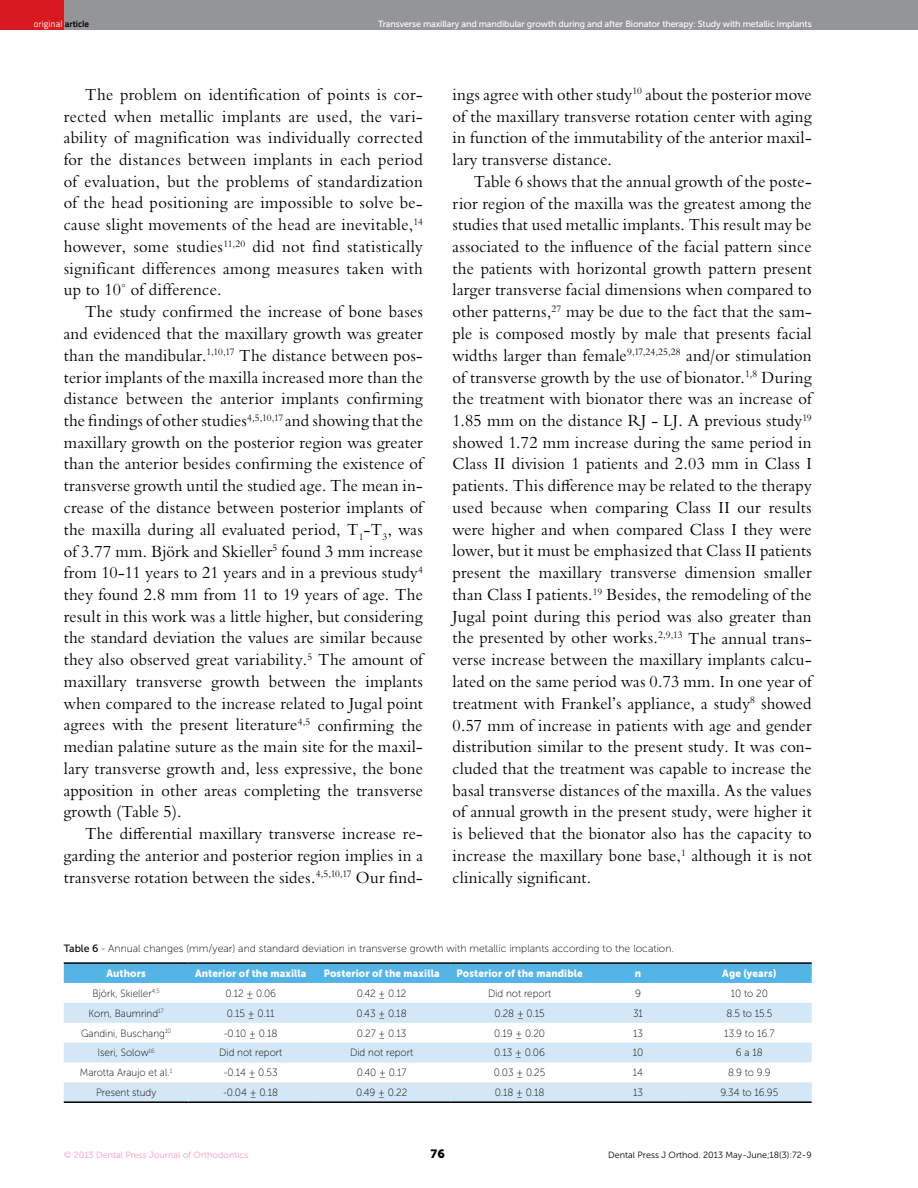
<style>
.page{position:relative;width:918px;height:1188px;background:#fff}
.page>*{position:absolute;margin:0;border:0;box-sizing:border-box;transform-origin:0 0}
.t1{font:16.5px/21.8px "Bergamo Std";letter-spacing:.02em;color:#000;text-align:justify;scale:.95 1}
.t2{font:12px "Museo Sans 900";color:#000}
.t3{font:10.5px "Museo Sans 100";color:#000;scale:.95 1}
.t4{font:10.5px "Museo Sans 100";color:#000}
.t5{font:10.5px "Museo Sans 900";letter-spacing:.01em;color:#fff;scale:.95 1}
.t6{font:9px "Museo Sans 500";letter-spacing:-.015em;color:#fff}
.t7{font:9px "Museo Sans 300";color:#000}
.t8{font:9px "Museo Sans 300";color:#f49ac2}
.t9{font:9px "Titillium Text 22 L";color:#fff}
.s1{font-weight:700;color:#000}
.s2{font-family:"Museo Sans 500"}
</style>
<div class="page">
<div style="left:0;top:0;width:918px;height:30px;background:#939598"></div>
<div style="left:0;top:0;width:64px;height:30px;background:#d71920"></div>
<div style="left:64px;top:964px;width:748px;height:19px;background:#55b4e6"></div>
<svg style="left:64px;top:1003px;width:748px;height:98px;fill:#d4e7f7"></svg>
<hr style="left:64px;top:962px;width:124px;height:2px;background:#000">
<hr style="left:188px;top:962px;width:125px;height:2px;background:#000">
<hr style="left:313px;top:962px;width:137px;height:2px;background:#000">
<hr style="left:450px;top:962px;width:139px;height:2px;background:#000">
<hr style="left:589px;top:962px;width:98px;height:2px;background:#000">
<hr style="left:687px;top:962px;width:125px;height:2px;background:#000">
<hr style="left:64px;top:1101px;width:124px;height:2px;background:#000">
<hr style="left:188px;top:1101px;width:125px;height:2px;background:#000">
<hr style="left:313px;top:1101px;width:137px;height:2px;background:#000">
<hr style="left:450px;top:1101px;width:139px;height:2px;background:#000">
<hr style="left:589px;top:1101px;width:98px;height:2px;background:#000">
<hr style="left:687px;top:1101px;width:125px;height:2px;background:#000">
<p class="t9" style="left:34px;top:17px;width:57px">original <span class="s1">article</span></p>
<p class="t6" style="left:378px;top:19px;width:435px">Transverse maxillary and mandibular growth during and after Bionator therapy: Study with metallic implants</p>
<p class="t1" style="left:64px;top:83px;width:380px;text-indent:21px">The problem on identification of points is cor&shy;rected when metallic implants are used, the vari&shy;ability of magnification was individually corrected for the distances between implants in each period of evaluation, but the problems of standardization of the head positioning are impossible to solve be&shy;cause slight movements of the head are inevitable,<sup>14 </sup>however, some studies<sup>11,20</sup> did not find statistically significant differences among measures taken with up to 10° of difference.</p>
<p class="t1" style="left:64px;top:301px;width:380px;text-indent:21px">The study confirmed the increase of bone bases and evidenced that the maxillary growth was greater than the mandibular.<sup>1,10,17</sup> The distance between pos&shy;terior implants of the maxilla increased more than the distance between the anterior implants confirming the findings of other studies<sup>4,5,10,17</sup> and showing that the maxillary growth on the posterior region was greater than the anterior besides confirming the existence of transverse growth until the studied age. The mean in&shy;crease of the distance between posterior implants of the maxilla during all evaluated period, T<sub>1</sub>-T<sub>3</sub>, was of 3.77 mm. Björk and Skieller<sup>5</sup> found 3 mm increase from 10-11 years to 21 years and in a previous study<sup>4 </sup>they found 2.8 mm from 11 to 19 years of age. The result in this work was a little higher, but considering the standard deviation the values are similar because they also observed great variability.<sup>5</sup> The amount of maxillary transverse growth between the implants when compared to the increase related to Jugal point agrees with the present literature<sup>4,5</sup> confirming the median palatine suture as the main site for the maxil&shy;lary transverse growth and, less expressive, the bone apposition in other areas completing the transverse growth (Table 5).</p>
<p class="t1" style="left:64px;top:823px;width:379px;text-indent:21px">The differential maxillary transverse increase re&shy;garding the anterior and posterior region implies in a transverse rotation between the sides.<sup>4,5,10,17</sup> Our find-</p>
<p class="t1" style="left:453px;top:83px;width:380px">ings agree with other study<sup>10</sup> about the posterior move of the maxillary transverse rotation center with aging in function of the immutability of the anterior maxil&shy;lary transverse distance.</p>
<p class="t1" style="left:453px;top:170px;width:380px;text-indent:21px">Table 6 shows that the annual growth of the poste&shy;rior region of the maxilla was the greatest among the studies that used metallic implants. This result may be associated to the influence of the facial pattern since the patients with horizontal growth pattern present larger transverse facial dimensions when compared to other patterns,<sup>27</sup> may be due to the fact that the sam&shy;ple is composed mostly by male that presents facial widths larger than female<sup>9,17,24,25,28</sup> and/or stimulation of transverse growth by the use of bionator.<sup>1,8</sup> During the treatment with bionator there was an increase of 1.85 mm on the distance RJ - LJ. A previous study<sup>19 </sup>showed 1.72 mm increase during the same period in Class II division 1 patients and 2.03 mm in Class I patients. This difference may be related to the therapy used because when comparing Class II our results were higher and when compared Class I they were lower, but it must be emphasized that Class II patients present the maxillary transverse dimension smaller than Class I patients.<sup>19</sup> Besides, the remodeling of the Jugal point during this period was also greater than the presented by other works.<sup>2,9,13</sup> The annual trans&shy;verse increase between the maxillary implants calcu&shy;lated on the same period was 0.73 mm. In one year of treatment with Frankel’s appliance, a study<sup>8</sup> showed 0.57 mm of increase in patients with age and gender distribution similar to the present study. It was con&shy;cluded that the treatment was capable to increase the basal transverse distances of the maxilla. As the values of annual growth in the present study, were higher it is believed that the bionator also has the capacity to increase the maxillary bone base,<sup>1</sup> although it is not clinically significant.</p>
<p class="t4" style="left:64px;top:943px;width:612px"><span class="s2">Table 6</span> - Annual changes (mm/year) and standard deviation in transverse growth with metallic implants according to the location.</p>
<p class="t5" style="left:106px;top:967px;width:43px">Authors</p>
<p class="t5" style="left:195px;top:967px;width:119px">Anterior of the maxilla</p>
<p class="t5" style="left:324px;top:967px;width:123px">Posterior of the maxilla</p>
<p class="t5" style="left:457px;top:967px;width:134px">Posterior of the mandible</p>
<p class="t5" style="left:635px;top:967px;width:8px">n</p>
<p class="t5" style="left:722px;top:967px;width:58px">Age (years)</p>
<p class="t3" style="left:93px;top:988px;width:72px">Björk, Skieller<sup>4,5</sup></p>
<p class="t3" style="left:225px;top:988px;width:55px">0.12 ± 0.06</p>
<p class="t3" style="left:357px;top:988px;width:54px">0.42 ± 0.12</p>
<p class="t3" style="left:488px;top:988px;width:68px">Did not report</p>
<p class="t3" style="left:635px;top:988px;width:8px">9</p>
<p class="t3" style="left:731px;top:988px;width:41px">10 to 20</p>
<p class="t3" style="left:88px;top:1008px;width:81px">Korn, Baumrind<sup>17</sup></p>
<p class="t3" style="left:227px;top:1008px;width:52px">0.15 ± 0.11</p>
<p class="t3" style="left:357px;top:1008px;width:54px">0.43 ± 0.18</p>
<p class="t3" style="left:494px;top:1008px;width:55px">0.28 ± 0.15</p>
<p class="t3" style="left:633px;top:1008px;width:12px">31</p>
<p class="t3" style="left:726px;top:1008px;width:50px">8.5 to 15.5</p>
<p class="t3" style="left:81px;top:1027px;width:96px">Gandini, Buschang<sup>10</sup></p>
<p class="t3" style="left:224px;top:1027px;width:58px">-0.10 ± 0.18</p>
<p class="t3" style="left:357px;top:1027px;width:54px">0.27 ± 0.13</p>
<p class="t3" style="left:494px;top:1027px;width:55px">0.19 ± 0.20</p>
<p class="t3" style="left:633px;top:1027px;width:12px">13</p>
<p class="t3" style="left:724px;top:1027px;width:54px">13.9 to 16.7</p>
<p class="t3" style="left:98px;top:1047px;width:62px">Iseri, Solow<sup>16</sup></p>
<p class="t3" style="left:219px;top:1047px;width:68px">Did not report</p>
<p class="t3" style="left:350px;top:1047px;width:68px">Did not report</p>
<p class="t3" style="left:494px;top:1047px;width:55px">0.13 ± 0.06</p>
<p class="t3" style="left:633px;top:1047px;width:13px">10</p>
<p class="t3" style="left:736px;top:1047px;width:30px">6 a 18</p>
<p class="t3" style="left:80px;top:1067px;width:99px">Marotta Araujo et al.<sup>1</sup></p>
<p class="t3" style="left:224px;top:1067px;width:58px">-0.14 ± 0.53</p>
<p class="t3" style="left:357px;top:1067px;width:54px">0.40 ± 0.17</p>
<p class="t3" style="left:494px;top:1067px;width:56px">0.03 ± 0.25</p>
<p class="t3" style="left:633px;top:1067px;width:12px">14</p>
<p class="t3" style="left:728px;top:1067px;width:46px">8.9 to 9.9</p>
<p class="t3" style="left:96px;top:1087px;width:65px">Present study</p>
<p class="t3" style="left:223px;top:1087px;width:59px">-0.04 ± 0.18</p>
<p class="t3" style="left:356px;top:1087px;width:55px">0.49 ± 0.22</p>
<p class="t3" style="left:495px;top:1087px;width:54px">0.18 ± 0.18</p>
<p class="t3" style="left:633px;top:1087px;width:12px">13</p>
<p class="t3" style="left:720px;top:1087px;width:63px">9.34 to 16.95</p>
<p class="t8" style="left:64px;top:1150px;width:186px">© 2013 Dental Press Journal of Orthodontics</p>
<p class="t2" style="left:431px;top:1147px;width:16px">76</p>
<p class="t7" style="left:608px;top:1150px;width:205px">Dental Press J Orthod. 2013 May-June;18(3):72-9</p>
</div>
